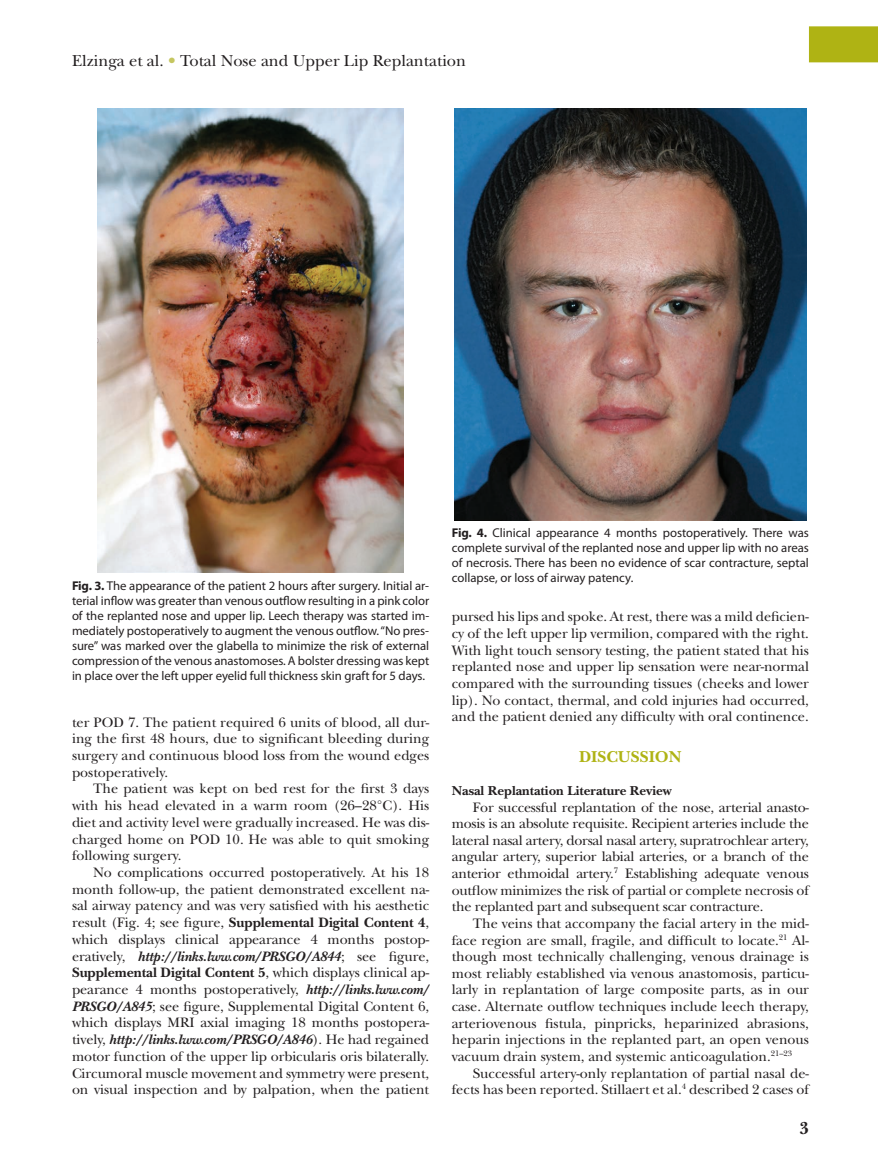
<style>
.page{position:relative;width:878px;height:1175px;background:#fff}
.page>*{position:absolute;margin:0;border:0;box-sizing:border-box;transform-origin:0 0}
.t1{font:700 18px "New Baskerville";color:#231f20}
.t2{font:16.5px "New Baskerville";color:#231f20}
.t3{font:700 16.5px "New Baskerville";color:#afb314}
.t4{font:14.25px/16.6px "New Baskerville";color:#231f20;text-align:justify}
.t5{font:700 13.5px "New Baskerville";color:#231f20}
.t6{font:12.75px/15px "Myriad Pro";letter-spacing:-.005em;color:#231f20;text-align:justify}
.s1{color:#c5c660}
.s2{font-weight:700}
.s3{font-weight:700;font-style:italic}
</style>
<div class="page">
<div style="left:808px;top:26px;width:70px;height:36px;background:#afb314"></div>
<img style="left:98px;top:108px;width:305px;height:464px">
<img style="left:454px;top:108px;width:352px;height:412px">
<p class="t2" style="left:72px;top:51px;width:395px">Elzinga et al. <span class="s1">•</span> Total Nose and Upper Lip Replantation</p>
<p class="t6" style="left:72px;top:578px;width:359px"><span class="s2">Fig. 3.</span> The appearance of the patient 2 hours after surgery. Initial ar&shy;terial inflow was greater than venous outflow resulting in a pink color of the replanted nose and upper lip. Leech therapy was started im&shy;mediately postoperatively to augment the venous outflow. “No pres&shy;sure” was marked over the glabella to minimize the risk of external compression of the venous anastomoses. A bolster dressing was kept in place over the left upper eyelid full thickness skin graft for 5 days.</p>
<p class="t4" style="left:72px;top:713px;width:359px">ter POD 7. The patient required 6 units of blood, all dur&shy;ing the first 48 hours, due to significant bleeding during surgery and continuous blood loss from the wound edges postoperatively.</p>
<p class="t4" style="left:72px;top:780px;width:359px;text-indent:21px">The patient was kept on bed rest for the first 3 days with his head elevated in a warm room (26–28°C). His diet and activity level were gradually increased. He was dis&shy;charged home on POD 10. He was able to quit smoking following surgery.</p>
<p class="t4" style="left:72px;top:864px;width:359px;text-indent:21px">No complications occurred postoperatively. At his 18 month follow-up, the patient demonstrated excellent na&shy;sal airway patency and was very satisfied with his aesthetic result (Fig. 4; see figure, <span class="s2">Supplemental Digital Content 4</span>, which displays clinical appearance 4 months postop&shy;eratively, <span class="s3">http://links.lww.com/PRSGO/A844</span>; see figure, <span class="s2">Supplemental Digital Content 5</span>, which displays clinical ap&shy;pearance 4 months postoperatively, <span class="s3">http://links.lww.com/ PRSGO/A845</span>; see figure, Supplemental Digital Content 6, which displays MRI axial imaging 18 months postopera&shy;tively, <span class="s3">http://links.lww.com/PRSGO/A846</span>). He had regained motor function of the upper lip orbicularis oris bilaterally.<br>Circumoral muscle movement and symmetry were present, on visual inspection and by palpation, when the patient</p>
<p class="t6" style="left:452px;top:525px;width:359px"><span class="s2">Fig. 4.</span> Clinical appearance 4 months postoperatively. There was complete survival of the replanted nose and upper lip with no areas of necrosis. There has been no evidence of scar contracture, septal collapse, or loss of airway patency.</p>
<p class="t4" style="left:452px;top:608px;width:359px">pursed his lips and spoke. At rest, there was a mild deficien&shy;cy of the left upper lip vermilion, compared with the right.<br>With light touch sensory testing, the patient stated that his replanted nose and upper lip sensation were near-normal compared with the surrounding tissues (cheeks and lower lip). No contact, thermal, and cold injuries had occurred, and the patient denied any difficulty with oral continence.</p>
<p class="t3" style="left:579px;top:746px;width:104px">DISCUSSION</p>
<p class="t5" style="left:452px;top:782px;width:221px">Nasal Replantation Literature Review</p>
<p class="t4" style="left:451px;top:798px;width:359px;text-indent:21px">For successful replantation of the nose, arterial anasto&shy;mosis is an absolute requisite. Recipient arteries include the lateral nasal artery, dorsal nasal artery, supratrochlear artery, angular artery, superior labial arteries, or a branch of the anterior ethmoidal artery.<sup>7</sup> Establishing adequate venous outflow minimizes the risk of partial or complete necrosis of the replanted part and subsequent scar contracture.</p>
<p class="t4" style="left:451px;top:915px;width:359px;text-indent:21px">The veins that accompany the facial artery in the mid&shy;face region are small, fragile, and difficult to locate.<sup>21</sup> Al&shy;though most technically challenging, venous drainage is most reliably established via venous anastomosis, particu&shy;larly in replantation of large composite parts, as in our case. Alternate outflow techniques include leech therapy, arteriovenous fistula, pinpricks, heparinized abrasions, heparin injections in the replanted part, an open venous vacuum drain system, and systemic anticoagulation.<sup>21–23</sup></p>
<p class="t4" style="left:451px;top:1064px;width:359px;text-align:right">Successful artery-only replantation of partial nasal de&shy;fects has been reported. Stillaert et al.<sup>4</sup> described 2 cases of</p>
<p class="t1" style="left:799px;top:1118px;width:11px">3</p>
</div>
